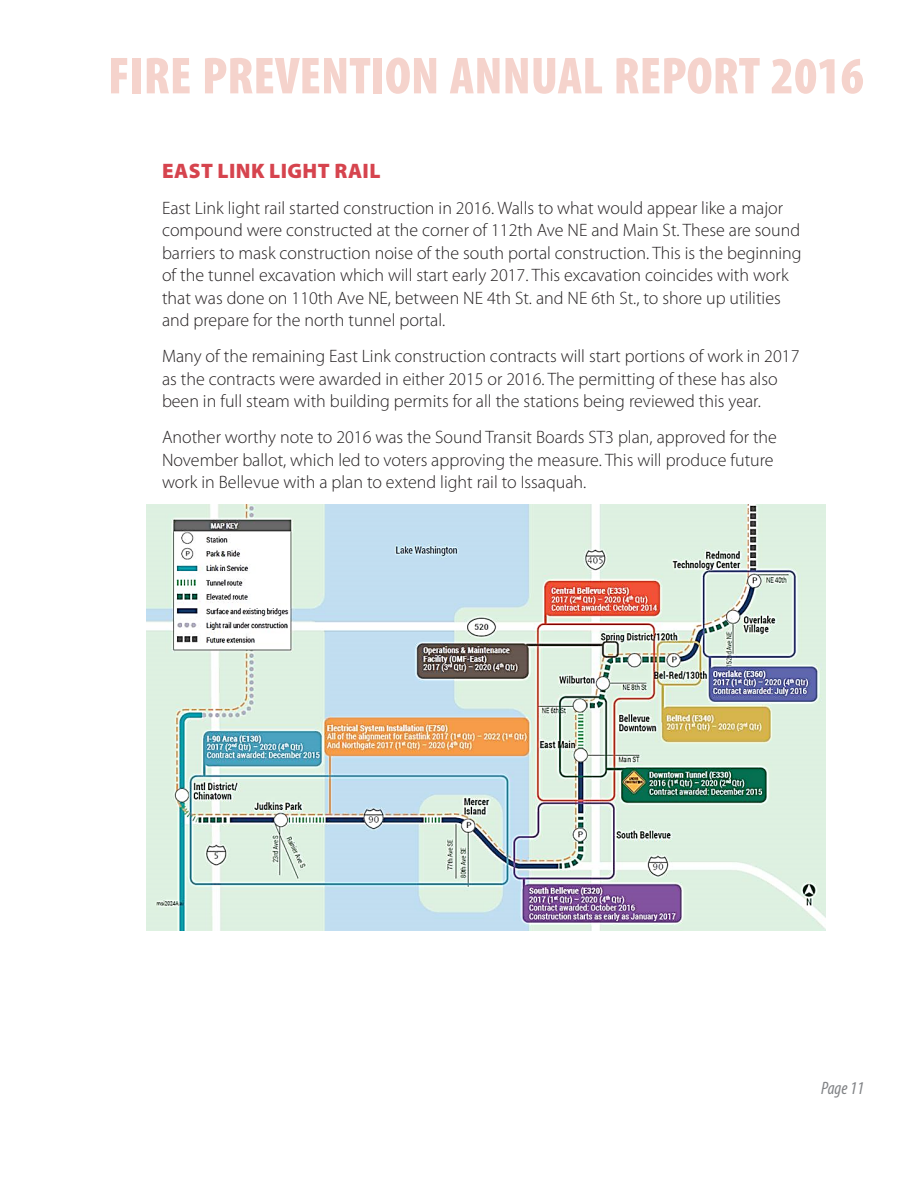
<style>
.page{position:relative;width:918px;height:1188px;background:#fff}
.page>*{position:absolute;margin:0;border:0;box-sizing:border-box;transform-origin:0 0}
.t1{font:900 condensed 52.5px "Myriad Pro";color:#f5d3cc}
.FIRST_MAIN_TITLE{font:900 21px "Myriad Pro";letter-spacing:.02em;color:#d6444e}
.Main_TXT_paragraph{font:300 18px/22.5px "Myriad Pro";color:#231f20}
.t2{font:italic condensed 18px "Myriad Pro";color:#808285}
</style>
<div class="page">
<img style="left:146px;top:504px;width:680px;height:427px">
<h1 class="t1" style="left:108px;top:42px;width:757px">FIRE PREVENTION ANNUAL REPORT 2016</h1>
<p class="FIRST_MAIN_TITLE" style="left:162px;top:157px;width:220px">EAST LINK LIGHT RAIL</p>
<p class="Main_TXT_paragraph" style="left:162px;top:196px;width:641px">East Link light rail started construction in 2016. Walls to what would appear like a major compound were constructed at the corner of 112th Ave NE and Main St. These are sound barriers to mask construction noise of the south portal construction. This is the beginning of the tunnel excavation which will start early 2017. This excavation coincides with work that was done on 110th Ave NE, between NE 4th St. and NE 6th St., to shore up utilities and prepare for the north tunnel portal.</p>
<p class="Main_TXT_paragraph" style="left:162px;top:345px;width:639px">Many of the remaining East Link construction contracts will start portions of work in 2017 as the contracts were awarded in either 2015 or 2016. The permitting of these has also been in full steam with building permits for all the stations being reviewed this year.</p>
<p class="Main_TXT_paragraph" style="left:162px;top:426px;width:616px">Another worthy note to 2016 was the Sound Transit Boards ST3 plan, approved for the<br>November ballot, which led to voters approving the measure. This will produce future work in Bellevue with a plan to extend light rail to Issaquah.</p>
<p class="t2" style="left:821px;top:1077px;width:44px">Page 11</p>
</div>
